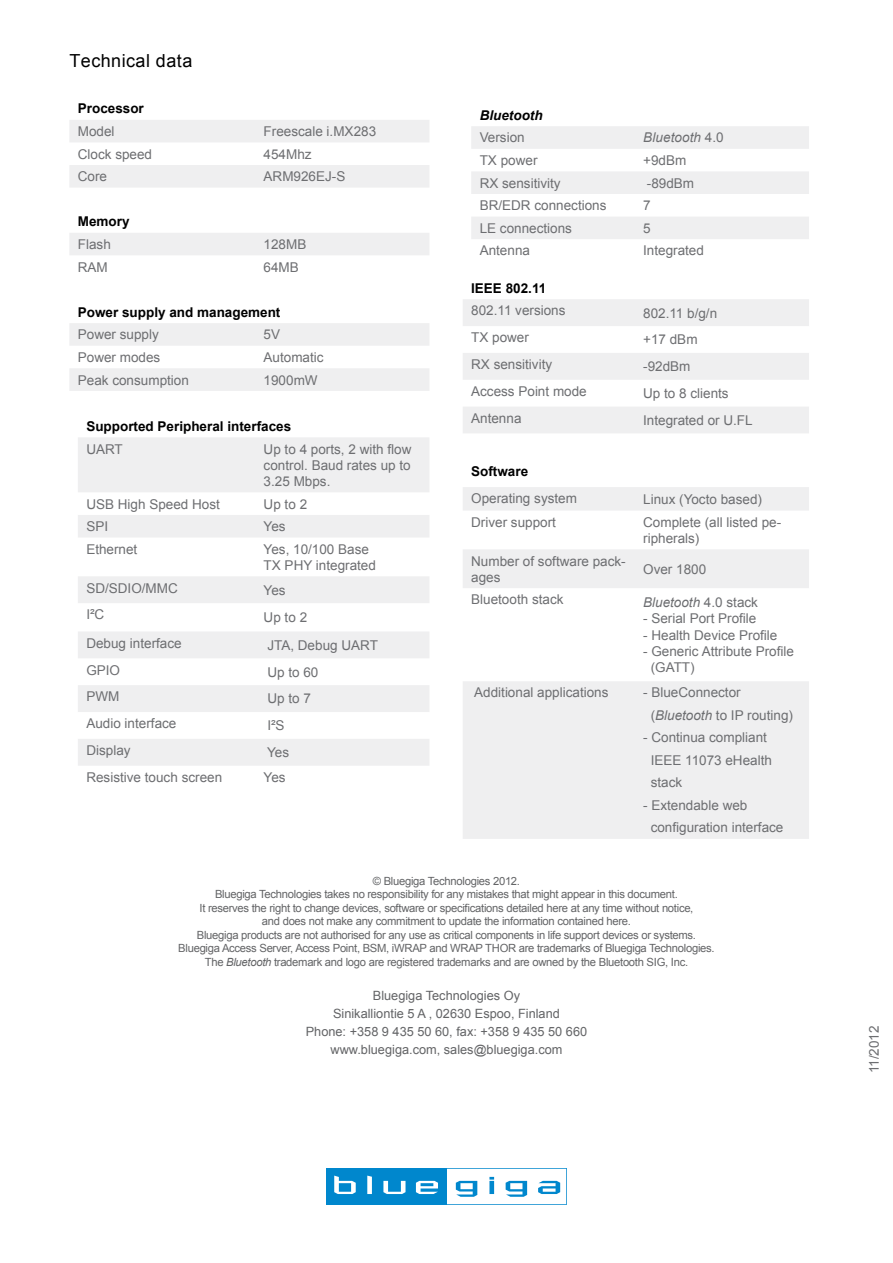
<style>
.page{position:relative;width:893px;height:1263px;background:#fff}
.page>*{position:absolute;margin:0;border:0;box-sizing:border-box;transform-origin:0 0}
.t1{font:18px "Arial";letter-spacing:.025em;color:#000}
.t2{font:13.5px/16.2px "Arial";color:#6d6e71}
.t3{font:700 13.5px "Arial";color:#000}
.t4{font:italic 13.5px "Arial";color:#6d6e71}
.t5{font:italic 700 13.5px "Arial";color:#000}
.t6{font:12.75px/18px "Arial";color:#636466;text-align:center}
.t7{font:11.25px/13.5px "Arial";letter-spacing:-.025em;color:#636466;text-align:center}
.s1{font-style:normal}
.s2{font-style:italic}
</style>
<div class="page">
<svg style="left:326px;top:1168px;width:241px;height:37px"></svg>
<svg style="left:69px;top:120px;width:360px;height:271px"></svg>
<svg style="left:78px;top:437px;width:351px;height:329px;fill:#efeff0"></svg>
<svg style="left:463px;top:299px;width:346px;height:540px;fill:#efeff0"></svg>
<svg style="left:471px;top:126px;width:338px;height:113px"></svg>
<h1 class="t1" style="left:69px;top:49px;width:124px">Technical data</h1>
<p class="t3" style="left:78px;top:100px;width:68px">Processor</p>
<p class="t2" style="left:78px;top:123px;width:38px">Model</p>
<p class="t2" style="left:264px;top:123px;width:114px">Freescale i.MX283</p>
<p class="t2" style="left:78px;top:146px;width:76px">Clock speed</p>
<p class="t2" style="left:264px;top:146px;width:50px">454Mhz</p>
<p class="t2" style="left:78px;top:169px;width:31px">Core</p>
<p class="t2" style="left:264px;top:169px;width:83px">ARM926EJ-S</p>
<p class="t3" style="left:78px;top:213px;width:53px">Memory</p>
<p class="t2" style="left:78px;top:236px;width:35px">Flash</p>
<p class="t2" style="left:264px;top:236px;width:44px">128MB</p>
<p class="t2" style="left:78px;top:259px;width:31px">RAM</p>
<p class="t2" style="left:264px;top:259px;width:37px">64MB</p>
<p class="t3" style="left:78px;top:303px;width:204px">Power supply and management</p>
<p class="t2" style="left:78px;top:327px;width:83px">Power supply</p>
<p class="t2" style="left:264px;top:327px;width:18px">5V</p>
<p class="t2" style="left:78px;top:349px;width:84px">Power modes</p>
<p class="t2" style="left:264px;top:349px;width:62px">Automatic</p>
<p class="t2" style="left:78px;top:372px;width:113px">Peak consumption</p>
<p class="t2" style="left:264px;top:372px;width:56px">1900mW</p>
<p class="t3" style="left:86px;top:417px;width:206px">Supported Peripheral interfaces</p>
<p class="t2" style="left:86px;top:441px;width:38px">UART</p>
<p class="t2" style="left:264px;top:441px;width:149px;text-align:justify">Up to 4 ports, 2 with flow control. Baud rates up to 3.25 Mbps.</p>
<p class="t2" style="left:86px;top:496px;width:135px">USB High Speed Host</p>
<p class="t2" style="left:264px;top:496px;width:45px">Up to 2</p>
<p class="t2" style="left:86px;top:518px;width:23px">SPI</p>
<p class="t2" style="left:264px;top:518px;width:24px">Yes</p>
<p class="t2" style="left:86px;top:541px;width:53px">Ethernet</p>
<p class="t2" style="left:264px;top:541px;width:114px">Yes, 10/100 Base<br>TX PHY integrated</p>
<p class="t2" style="left:86px;top:580px;width:93px">SD/SDIO/MMC</p>
<p class="t2" style="left:264px;top:582px;width:24px">Yes</p>
<p class="t2" style="left:86px;top:607px;width:19px">I²C</p>
<p class="t2" style="left:264px;top:609px;width:45px">Up to 2</p>
<p class="t2" style="left:86px;top:635px;width:97px">Debug interface</p>
<p class="t2" style="left:267px;top:637px;width:112px">JTA, Debug UART</p>
<p class="t2" style="left:86px;top:662px;width:35px">GPIO</p>
<p class="t2" style="left:267px;top:664px;width:53px">Up to 60</p>
<p class="t2" style="left:86px;top:689px;width:34px">PWM</p>
<p class="t2" style="left:267px;top:691px;width:45px">Up to 7</p>
<p class="t2" style="left:86px;top:715px;width:92px">Audio interface</p>
<p class="t2" style="left:267px;top:718px;width:19px">I²S</p>
<p class="t2" style="left:86px;top:742px;width:46px">Display</p>
<p class="t2" style="left:267px;top:744px;width:24px">Yes</p>
<p class="t2" style="left:86px;top:769px;width:137px">Resistive touch screen</p>
<p class="t2" style="left:264px;top:769px;width:24px">Yes</p>
<p class="t5" style="left:480px;top:106px;width:64px">Bluetooth</p>
<p class="t2" style="left:480px;top:130px;width:47px">Version</p>
<p class="t4" style="left:643px;top:129px;width:82px">Bluetooth <span class="s1">4.0</span></p>
<p class="t2" style="left:480px;top:152px;width:59px">TX power</p>
<p class="t2" style="left:643px;top:152px;width:45px">+9dBm</p>
<p class="t2" style="left:480px;top:175px;width:83px">RX sensitivity</p>
<p class="t2" style="left:647px;top:175px;width:49px">-89dBm</p>
<p class="t2" style="left:480px;top:197px;width:128px">BR/EDR connections</p>
<p class="t2" style="left:643px;top:197px;width:9px">7</p>
<p class="t2" style="left:480px;top:220px;width:94px">LE connections</p>
<p class="t2" style="left:643px;top:220px;width:9px">5</p>
<p class="t2" style="left:480px;top:243px;width:52px">Antenna</p>
<p class="t2" style="left:643px;top:243px;width:62px">Integrated</p>
<p class="t3" style="left:471px;top:279px;width:77px">IEEE 802.11</p>
<p class="t2" style="left:471px;top:303px;width:96px">802.11 versions</p>
<p class="t2" style="left:643px;top:305px;width:76px">802.11 b/g/n</p>
<p class="t2" style="left:471px;top:330px;width:59px">TX power</p>
<p class="t2" style="left:643px;top:332px;width:56px">+17 dBm</p>
<p class="t2" style="left:471px;top:356px;width:83px">RX sensitivity</p>
<p class="t2" style="left:643px;top:358px;width:49px">-92dBm</p>
<p class="t2" style="left:471px;top:383px;width:117px">Access Point mode</p>
<p class="t2" style="left:643px;top:385px;width:87px">Up to 8 clients</p>
<p class="t2" style="left:471px;top:410px;width:52px">Antenna</p>
<p class="t2" style="left:643px;top:412px;width:111px">Integrated or U.FL</p>
<p class="t3" style="left:471px;top:463px;width:59px">Software</p>
<p class="t2" style="left:471px;top:490px;width:107px">Operating system</p>
<p class="t2" style="left:643px;top:491px;width:120px">Linux (Yocto based)</p>
<p class="t2" style="left:471px;top:514px;width:86px">Driver support</p>
<p class="t2" style="left:643px;top:514px;width:140px">Complete (all listed pe&shy;ripherals)</p>
<p class="t2" style="left:471px;top:553px;width:156px">Number of software pack&shy;ages</p>
<p class="t2" style="left:643px;top:561px;width:65px">Over 1800</p>
<p class="t2" style="left:471px;top:592px;width:94px">Bluetooth stack</p>
<p class="t4" style="left:643px;top:594px;width:116px">Bluetooth <span class="s1">4.0 stack</span></p>
<p class="t2" style="left:643px;top:611px;width:115px">- Serial Port Profile</p>
<p class="t2" style="left:643px;top:627px;width:136px">- Health Device Profile</p>
<p class="t2" style="left:651px;top:643px;width:145px;text-indent:-8px">- Generic Attribute Profile (GATT)</p>
<p class="t2" style="left:474px;top:685px;width:136px">Additional applications</p>
<p class="t2" style="left:651px;top:681px;width:144px;line-height:22.5px;text-indent:-8px">- BlueConnector (<span class="s2">Bluetooth</span> to IP routing)</p>
<p class="t2" style="left:651px;top:726px;width:123px;line-height:22.5px;text-indent:-8px">- Continua compliant<br>IEEE 11073 eHealth stack</p>
<p class="t2" style="left:651px;top:794px;width:134px;line-height:22.5px;text-indent:-8px">- Extendable web configuration interface</p>
<p class="t7" style="left:178px;top:874px;width:538px">© Bluegiga Technologies 2012.<br>Bluegiga Technologies takes no responsibility for any mistakes that might appear in this document.<br>It reserves the right to change devices, software or specifications detailed here at any time without notice,<br>and does not make any commitment to update the information contained here.<br>Bluegiga products are not authorised for any use as critical components in life support devices or systems.<br>Bluegiga Access Server, Access Point, BSM, iWRAP and WRAP THOR are trademarks of Bluegiga Technologies.<br>The <span class="s2">Bluetooth</span> trademark and logo are registered trademarks and are owned by the Bluetooth SIG, Inc.</p>
<p class="t6" style="left:306px;top:987px;width:283px">Bluegiga Technologies Oy<br>Sinikalliontie 5 A , 02630 Espoo, Finland<br>Phone: +358 9 435 50 60, fax: +358 9 435 50 660 www.bluegiga.com, sales@bluegiga.com</p>
<p class="t2" style="left:866px;top:1073px;width:49px;rotate:-90deg">11/2012</p>
</div>
